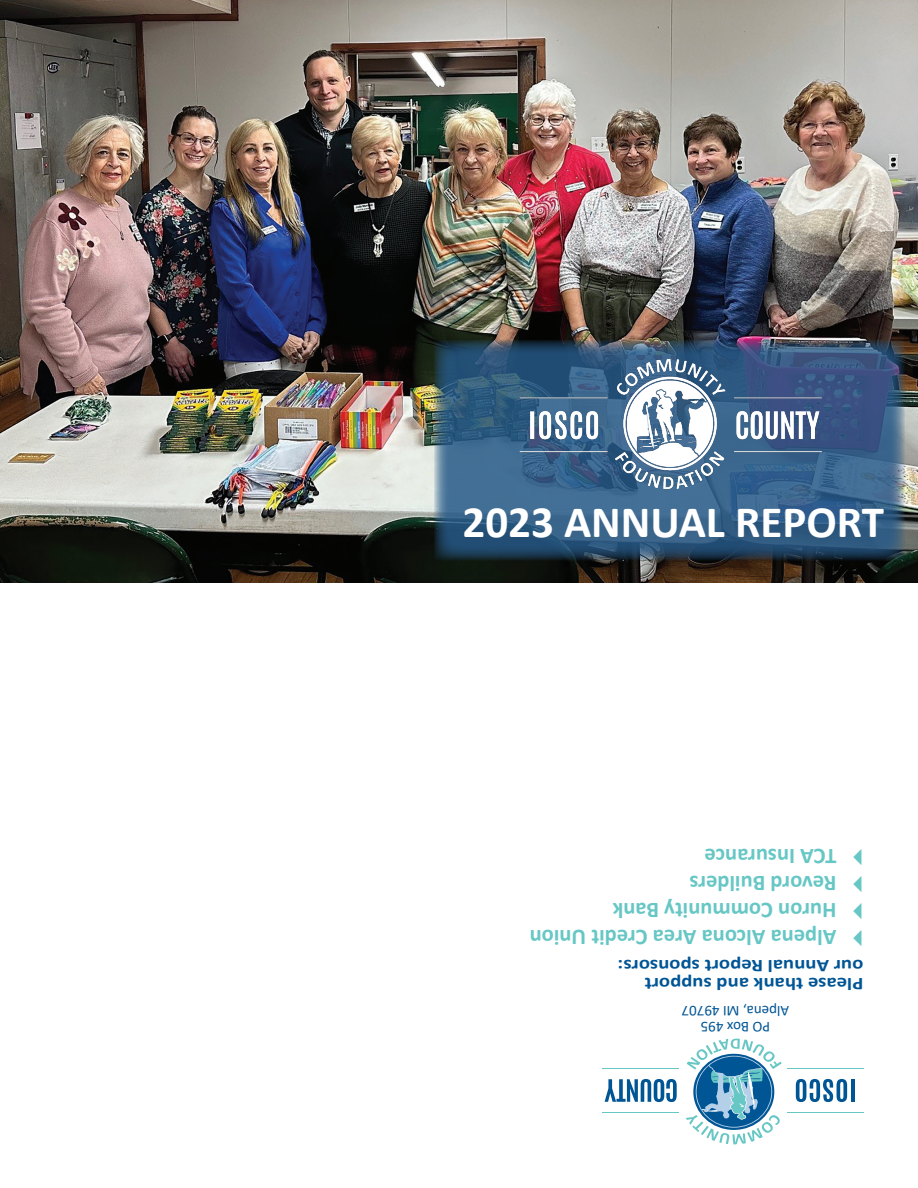
<style>
.page{position:relative;width:918px;height:1188px;background:#fff}
.page>*{position:absolute;margin:0;border:0;box-sizing:border-box;transform-origin:0 0}
.t1{font:700 45px "Calibri";color:#fff}
.t2{font:700 22.5px "Calibri";color:#66c7c5}
.t3{font:700 18px/18px "Calibri";color:#005595;scale:1.15 1}
.t4{font:15px "Calibri";color:#005595}
</style>
<div class="page">
<img style="left:0;top:0;width:918px;height:582px">
<svg style="left:434px;top:340px;width:471px;height:220px"></svg>
<hr style="left:851px;top:1079px;width:4px;height:23px;background:#005595">
<svg style="left:796px;top:1079px;width:51px;height:23px"></svg>
<svg style="left:605px;top:1079px;width:72px;height:23px"></svg>
<hr style="left:603px;top:1112px;width:76px;height:1px;background:#66c7c5">
<hr style="left:603px;top:1069px;width:76px;height:1px;background:#66c7c5">
<hr style="left:788px;top:1112px;width:76px;height:1px;background:#66c7c5">
<hr style="left:788px;top:1069px;width:76px;height:1px;background:#66c7c5">
<svg style="left:686px;top:1039px;width:96px;height:105px"></svg>
<img style="left:511px;top:348px;width:318px;height:166px">
<p class="t1" style="left:463px;top:490px;width:423px">2023 ANNUAL REPORT</p>
<p class="t2" style="left:836px;top:872px;width:133px;rotate:-180deg">TCA Insurance</p>
<p class="t2" style="left:836px;top:899px;width:148px;rotate:-180deg">Revord Builders</p>
<p class="t2" style="left:836px;top:926px;width:225px;rotate:-180deg">Huron Community Bank</p>
<p class="t2" style="left:836px;top:953px;width:308px;rotate:-180deg">Alpena Alcona Area Credit Union</p>
<p class="t3" style="left:863px;top:994px;width:215px;rotate:-180deg">Please thank and support our Annual Report sponsors:</p>
<p class="t4" style="left:789px;top:1021px;width:109px;rotate:-180deg">Alpena, MI 49707</p>
<p class="t4" style="left:770px;top:1038px;width:71px;rotate:-180deg">PO Box 495</p>
</div>
